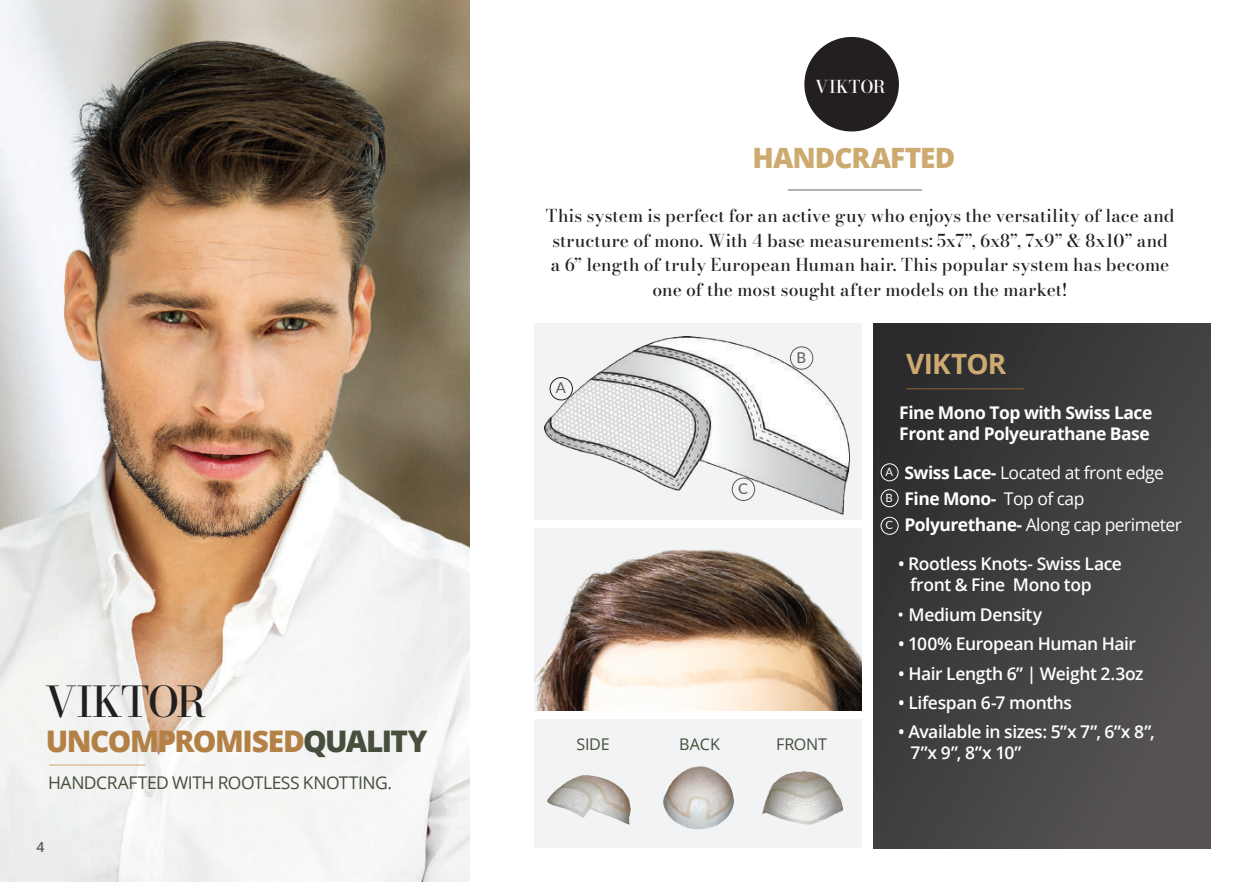
<style>
.page{position:relative;width:1260px;height:882px;background:#fff}
.page>*{position:absolute;margin:0;border:0;box-sizing:border-box;transform-origin:0 0}
.t1{font:500 42px "Bodoni Moda";letter-spacing:-.035em;color:#231f20}
.t2{font:800 29.75px "Open Sans";letter-spacing:-.05em;color:#b38046}
.t3{font:800 28px "Open Sans";letter-spacing:-.03em;color:#cdab70}
.t4{font:700 28px "Open Sans";letter-spacing:-.03em;color:#cdab70}
.t5{font:500 17.5px/24.5px "Bodoni Moda";letter-spacing:.005em;color:#231f20;text-align:center}
.t6{font:600 17.5px/21px "Open Sans";letter-spacing:-.025em;color:#fff}
.t7{font:17.5px/26.2px "Open Sans";letter-spacing:-.03em;color:#fff}
.t8{font:700 17.5px/21px "Open Sans";letter-spacing:-.03em;color:#fff}
.t9{font:17.5px "Open Sans";letter-spacing:-.025em;color:#474e3c}
.t10{font:500 17.5px "Bodoni Moda";letter-spacing:-.005em;color:#fff}
.t11{font:16.1px "Open Sans";letter-spacing:-.015em;color:#474e3c}
.t12{font:14.88px "Lato";color:#57585a}
.t13{font:600 14px "Open Sans";color:#595e61}
.t14{font:11.38px "Lato";color:#fff}
.s1{color:#474e3c}
.s2{font-weight:700}
.s3{font-weight:400}
</style>
<div class="page">
<svg style="left:873px;top:324px;width:338px;height:525px;background:#414041"></svg>
<img style="left:0;top:0;width:470px;height:882px">
<hr style="left:49px;top:765px;width:97px;height:1px;background:#cdab70">
<div style="left:804px;top:37px;width:95px;height:95px;background:#231f20;border-radius:50%"></div>
<hr style="left:788px;top:189px;width:134px;height:2px;background:#808285">
<div style="left:535px;top:719px;width:327px;height:128px;background:#f2f3f4"></div>
<img style="left:762px;top:771px;width:81px;height:54px">
<img style="left:663px;top:766px;width:71px;height:63px">
<img style="left:547px;top:775px;width:84px;height:50px">
<img style="left:535px;top:528px;width:327px;height:182px">
<div style="left:534px;top:323px;width:328px;height:197px;background:#f2f3f4"></div>
<img style="left:545px;top:336px;width:304px;height:178px">
<hr style="left:906px;top:388px;width:118px;height:1px;background:#896133">
<div style="left:550px;top:377px;width:23px;height:23px;border:1px solid #231f20;border-radius:50%"></div>
<div style="left:790px;top:347px;width:23px;height:23px;border:1px solid #57585a;border-radius:50%"></div>
<div style="left:732px;top:478px;width:23px;height:23px;border:1px solid #57585a;border-radius:50%"></div>
<div style="left:881px;top:464px;width:17px;height:17px;border:1px solid #fff;border-radius:50%"></div>
<div style="left:881px;top:489px;width:17px;height:18px;border:1px solid #fff;border-radius:50%"></div>
<div style="left:881px;top:517px;width:17px;height:18px;border:1px solid #fff;border-radius:50%"></div>
<h1 class="t1" style="left:45px;top:673px;width:163px">VIKTOR</h1>
<h2 class="t2" style="left:46px;top:718px;width:383px">UNCOMPROMISED<span class="s1">QUALITY</span></h2>
<p class="t9" style="left:48px;top:771px;width:346px">HANDCRAFTED WITH ROOTLESS KNOTTING.</p>
<p class="t13" style="left:36px;top:837px;width:9px">4</p>
<p class="t10" style="left:815px;top:74px;width:72px">VIKTOR</p>
<h3 class="t3" style="left:752px;top:137px;width:204px">HANDCRAFTED</h3>
<p class="t5" style="left:546px;top:204px;width:630px">This system is perfect for an active guy who enjoys the versatility of lace and structure of mono. With 4 base measurements: 5x7”, 6x8”, 7x9” &amp; 8x10” and a 6” length of truly European Human hair. This popular system has become one of the most sought after models on the market!</p>
<p class="t12" style="left:556px;top:377px;width:12px">A</p>
<p class="t12" style="left:738px;top:478px;width:11px">C</p>
<p class="t12" style="left:796px;top:347px;width:11px">B</p>
<p class="t11" style="left:577px;top:733px;width:35px">SIDE</p>
<p class="t11" style="left:679px;top:733px;width:42px">BACK</p>
<p class="t11" style="left:776px;top:733px;width:52px">FRONT</p>
<h3 class="t4" style="left:906px;top:344px;width:102px">VIKTOR</h3>
<p class="t8" style="left:899px;top:401px;width:255px">Fine Mono Top with Swiss Lace<br>Front and Polyeurathane Base</p>
<p class="t14" style="left:886px;top:464px;width:9px">A</p>
<p class="t14" style="left:886px;top:490px;width:9px">B</p>
<p class="t14" style="left:886px;top:517px;width:9px">C</p>
<p class="t7" style="left:905px;top:459px;width:279px"><span class="s2">Swiss Lace-</span> Located at front edge<br><span class="s2">Fine Mono-</span> Top of cap<br><span class="s2">Polyurethane-</span> Along cap perimeter</p>
<p class="t6" style="left:910px;top:553px;width:213px;text-indent:-12px">• Rootless Knots- Swiss Lace front &amp; Fine Mono top</p>
<p class="t6" style="left:898px;top:604px;width:146px"><span class="s3">•</span> Medium Density</p>
<p class="t6" style="left:898px;top:633px;width:239px">• 100% European Human Hair</p>
<p class="t6" style="left:898px;top:662px;width:247px">• Hair Length 6” | Weight 2.3oz</p>
<p class="t6" style="left:898px;top:692px;width:175px">• Lifespan 6-7 months</p>
<p class="t6" style="left:910px;top:721px;width:246px;text-indent:-12px">• Available in sizes: 5”x 7”, 6”x 8”,<br>7”x 9”, 8”x 10”</p>
</div>
